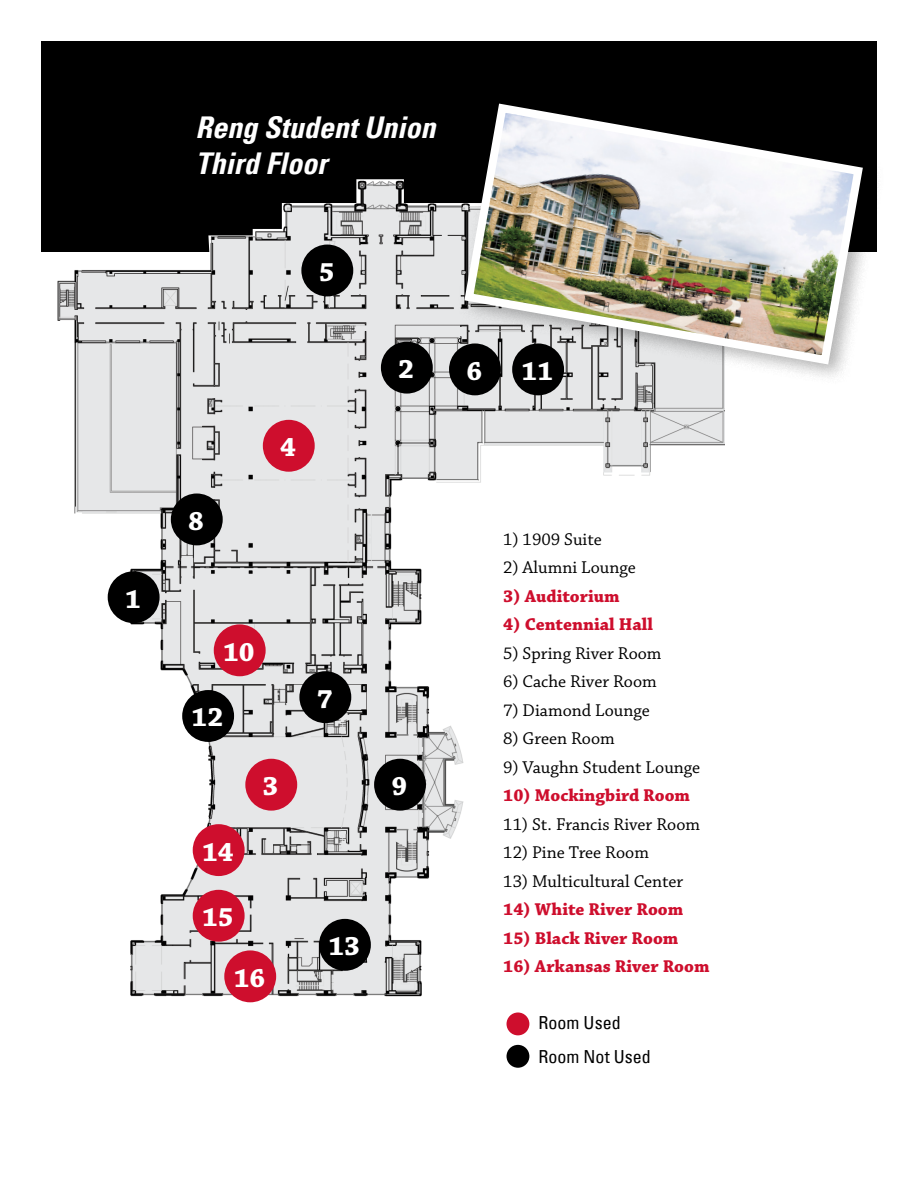
<style>
.page{position:relative;width:918px;height:1188px;background:#fff}
.page>*{position:absolute;margin:0;border:0;box-sizing:border-box;transform-origin:0 0}
.t1{font:italic 700 condensed 30px/36px "Univers";color:#fff}
.t2{font:700 28.05px/60.6px "Chaparral Pro";color:#fff}
.t3{font:18px "Chaparral Pro";color:#000}
.t4{font:700 18px "Chaparral Pro";color:#ce0e2d}
.t5{font:condensed 18px/33.6px "Univers";color:#000}
</style>
<div class="page">
<div style="left:41px;top:41px;width:836px;height:211px;background:#000"></div>
<img style="left:57px;top:179px;width:668px;height:835px">
<div style="left:507px;top:1013px;width:22px;height:22px;background:#ce0e2d;border-radius:50%"></div>
<div style="left:507px;top:1045px;width:22px;height:23px;background:#000;border-radius:50%"></div>
<div style="left:381px;top:342px;width:52px;height:52px;background:#000;border-radius:50%"></div>
<div style="left:263px;top:420px;width:52px;height:52px;background:#ce0e2d;border-radius:50%"></div>
<div style="left:449px;top:343px;width:52px;height:52px;background:#000;border-radius:50%"></div>
<div style="left:512px;top:343px;width:52px;height:52px;background:#000;border-radius:50%"></div>
<div style="left:108px;top:571px;width:52px;height:52px;background:#000;border-radius:50%"></div>
<div style="left:245px;top:759px;width:52px;height:52px;background:#ce0e2d;border-radius:50%"></div>
<div style="left:299px;top:671px;width:52px;height:52px;background:#000;border-radius:50%"></div>
<div style="left:171px;top:494px;width:52px;height:51px;background:#000;border-radius:50%"></div>
<div style="left:374px;top:759px;width:52px;height:52px;background:#000;border-radius:50%"></div>
<div style="left:214px;top:624px;width:52px;height:52px;background:#ce0e2d;border-radius:50%"></div>
<div style="left:182px;top:690px;width:52px;height:52px;background:#000;border-radius:50%"></div>
<div style="left:319px;top:919px;width:52px;height:52px;background:#000;border-radius:50%"></div>
<div style="left:193px;top:824px;width:52px;height:52px;background:#ce0e2d;border-radius:50%"></div>
<div style="left:193px;top:890px;width:52px;height:52px;background:#ce0e2d;border-radius:50%"></div>
<div style="left:224px;top:950px;width:52px;height:52px;background:#ce0e2d;border-radius:50%"></div>
<div style="left:457px;top:96px;width:428px;height:290px;background:#000;opacity:.3"></div>
<img style="left:460px;top:99px;width:408px;height:270px">
<div style="left:301px;top:245px;width:52px;height:51px;background:#000;border-radius:50%"></div>
<h2 class="t2" style="left:125px;top:569px;width:17px">1</h2>
<h1 class="t1" style="left:195px;top:109px;width:242px">Reng Student Union<br>Third Floor</h1>
<h2 class="t2" style="left:188px;top:491px;width:17px">8</h2>
<h2 class="t2" style="left:319px;top:242px;width:17px">5</h2>
<h2 class="t2" style="left:280px;top:418px;width:17px">4</h2>
<h2 class="t2" style="left:398px;top:340px;width:17px">2</h2>
<h2 class="t2" style="left:223px;top:622px;width:33px">10</h2>
<h2 class="t2" style="left:192px;top:688px;width:33px">12</h2>
<h2 class="t2" style="left:202px;top:822px;width:33px">14</h2>
<h2 class="t2" style="left:263px;top:757px;width:17px">3</h2>
<h2 class="t2" style="left:234px;top:888px;width:33px;text-indent:-32px">15<br>16</h2>
<h2 class="t2" style="left:317px;top:669px;width:17px">7</h2>
<h2 class="t2" style="left:391px;top:757px;width:17px">9</h2>
<h2 class="t2" style="left:328px;top:917px;width:33px">13</h2>
<h2 class="t2" style="left:466px;top:341px;width:17px">6</h2>
<h2 class="t2" style="left:522px;top:341px;width:33px">11</h2>
<p class="t3" style="left:503px;top:529px;width:100px">1) 1909 Suite</p>
<p class="t3" style="left:503px;top:558px;width:134px">2) Alumni Lounge</p>
<p class="t4" style="left:503px;top:586px;width:118px">3) Auditorium</p>
<p class="t4" style="left:503px;top:614px;width:151px">4) Centennial Hall</p>
<p class="t3" style="left:503px;top:643px;width:160px">5) Spring River Room</p>
<p class="t3" style="left:503px;top:672px;width:155px">6) Cache River Room</p>
<p class="t3" style="left:503px;top:700px;width:148px">7) Diamond Lounge</p>
<p class="t3" style="left:503px;top:729px;width:113px">8) Green Room</p>
<p class="t3" style="left:503px;top:757px;width:199px">9) Vaughn Student Lounge</p>
<p class="t4" style="left:503px;top:785px;width:188px">10) Mockingbird Room</p>
<p class="t3" style="left:503px;top:814px;width:198px">11) St. Francis River Room</p>
<p class="t3" style="left:503px;top:843px;width:147px">12) Pine Tree Room</p>
<p class="t3" style="left:503px;top:871px;width:182px">13) Multicultural Center</p>
<p class="t4" style="left:503px;top:899px;width:181px">14) White River Room</p>
<p class="t4" style="left:503px;top:927px;width:177px">15) Black River Room</p>
<p class="t4" style="left:503px;top:956px;width:208px">16) Arkansas River Room</p>
<p class="t5" style="left:539px;top:1006px;width:114px">Room Used<br>Room Not Used</p>
</div>
